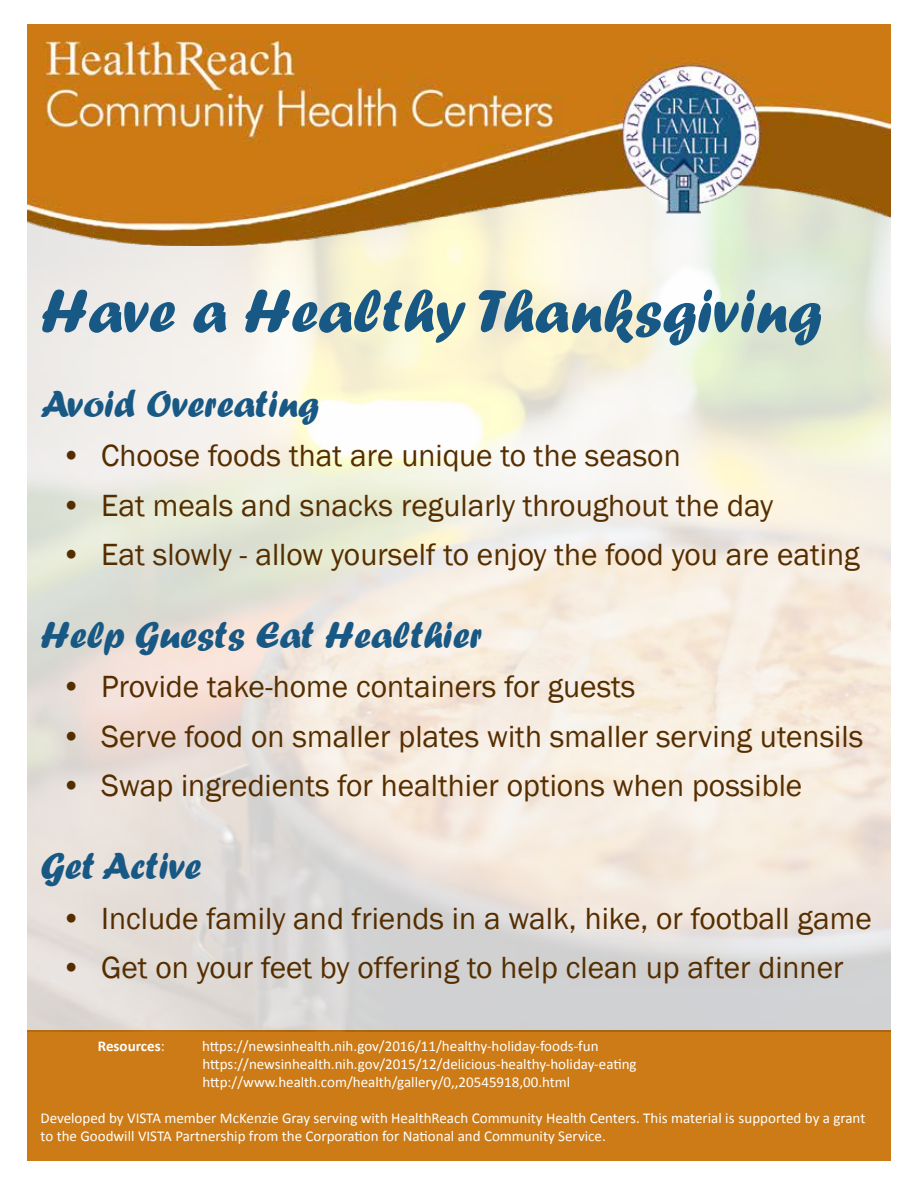
<style>
.page{position:relative;width:918px;height:1188px;background:#fff}
.page>*{position:absolute;margin:0;border:0;box-sizing:border-box;transform-origin:0 0}
.t1{font:63px "Forte";color:#185884}
.t2{font:39px "Forte";color:#185884}
.t3{font:31.5px "Franklin Gothic";color:#552e00}
.t4{font:15px/18px "Calibri";color:#fff}
.t5{font:700 15px "Calibri";color:#fff}
.s1{font-weight:400}
</style>
<div class="page">
<div style="left:27px;top:1031px;width:864px;height:130px;background:#cc7b16"></div>
<img style="left:27px;top:246px;width:864px;height:786px">
<img style="left:27px;top:24px;width:864px;height:222px">
<h1 class="t1" style="left:40px;top:274px;width:783px">Have a Healthy Thanksgiving</h1>
<h2 class="t2" style="left:40px;top:381px;width:280px">Avoid Overeating</h2>
<h3 class="t3" style="left:61px;top:436px;width:621px">• Choose foods that are unique to the season</h3>
<h3 class="t3" style="left:61px;top:486px;width:714px">• Eat meals and snacks regularly throughout the day</h3>
<h3 class="t3" style="left:61px;top:535px;width:800px">• Eat slowly - allow yourself to enjoy the food you are eating</h3>
<h2 class="t2" style="left:40px;top:612px;width:443px">Help Guests Eat Healthier</h2>
<h3 class="t3" style="left:61px;top:667px;width:576px">• Provide take-home containers for guests</h3>
<h3 class="t3" style="left:61px;top:717px;width:804px">• Serve food on smaller plates with smaller serving utensils</h3>
<h3 class="t3" style="left:61px;top:766px;width:743px">• Swap ingredients for healthier options when possible</h3>
<h2 class="t2" style="left:40px;top:843px;width:162px">Get Active</h2>
<h3 class="t3" style="left:61px;top:899px;width:813px">• Include family and friends in a walk, hike, or football game</h3>
<h3 class="t3" style="left:61px;top:948px;width:784px">• Get on your feet by offering to help clean up after dinner</h3>
<p class="t5" style="left:98px;top:1037px;width:68px">Resources<span class="s1">:</span></p>
<p class="t4" style="left:202px;top:1037px;width:436px">https://newsinhealth.nih.gov/2016/11/healthy-holiday-foods-fun https://newsinhealth.nih.gov/2015/12/delicious-healthy-holiday-eating http://www.health.com/health/gallery/0,,20545918,00.html</p>
<p class="t4" style="left:41px;top:1109px;width:826px">Developed by VISTA member McKenzie Gray serving with HealthReach Community Health Centers. This material is supported by a grant to the Goodwill VISTA Partnership from the Corporation for National and Community Service.</p>
</div>
